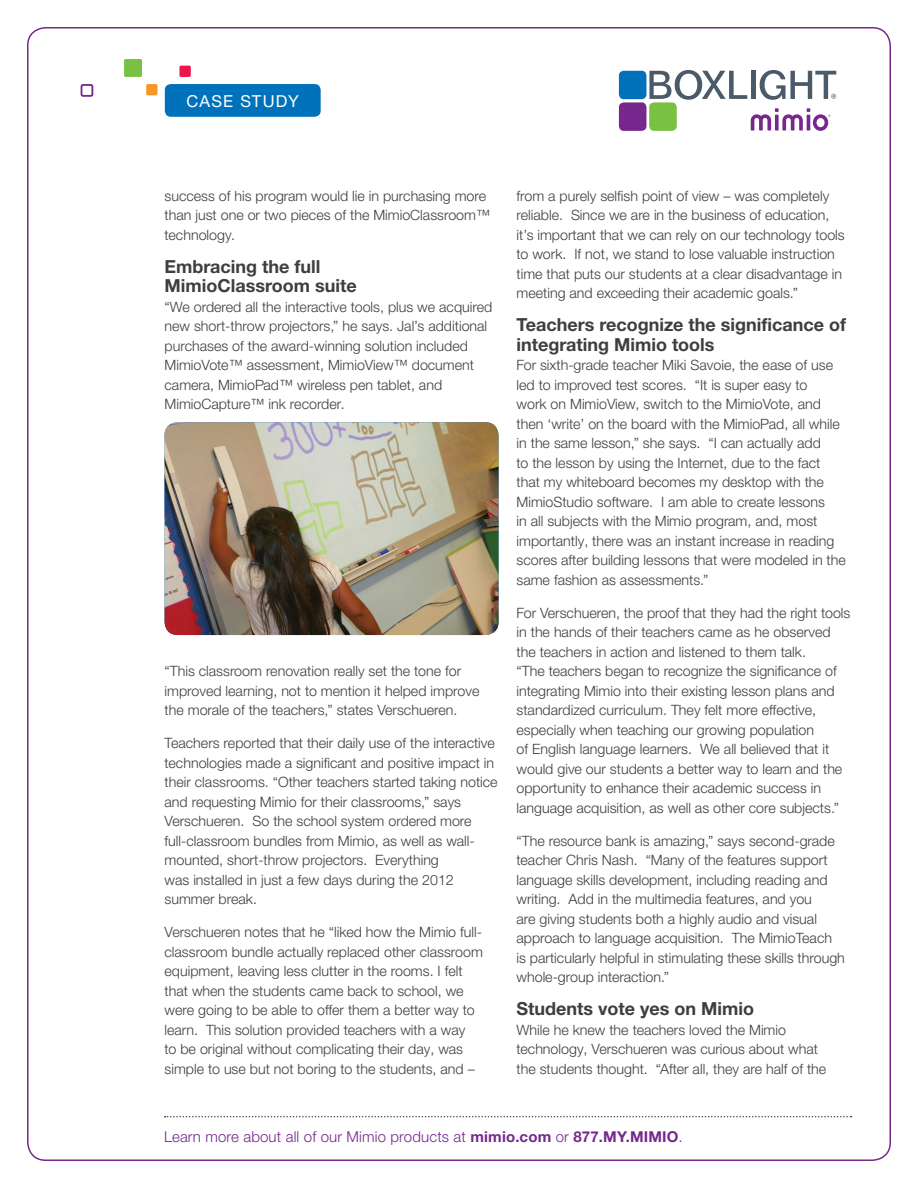
<style>
.page{position:relative;width:918px;height:1188px;background:#fff}
.page>*{position:absolute;margin:0;border:0;box-sizing:border-box;transform-origin:0 0}
.Body_Copy{font:700 18px/19.5px "Helvetica Neue LTW1 G";color:#3e3e3f}
.t1{font:16.5px "Helvetica Neue LTW1 G";letter-spacing:.075em;color:#fff}
.t2{font:300 15px "Helvetica Neue LTW1 G";letter-spacing:.01em;color:#77278d}
.Body_Copy-2{font:300 14.25px/19.5px "Helvetica Neue LTW1 G";color:#3e3e3f}
.s1{font-weight:700}
</style>
<div class="page">
<svg style="left:165px;top:1116px;width:687px;height:1px"></svg>
<svg style="left:649px;top:70px;width:98px;height:30px"></svg>
<hr style="left:751px;top:71px;width:4px;height:28px;background:#4a5a68">
<svg style="left:760px;top:70px;width:76px;height:30px"></svg>
<div style="left:619px;top:71px;width:27px;height:28px;background:#0072bc;border-radius:5px"></div>
<div style="left:619px;top:102px;width:27px;height:29px;background:#77278d;border-radius:5px"></div>
<div style="left:649px;top:102px;width:28px;height:29px;background:#79c142;border-radius:5px"></div>
<svg style="left:751px;top:108px;width:79px;height:23px"></svg>
<div style="left:124px;top:59px;width:18px;height:18px;background:#79c142;border-radius:2px"></div>
<div style="left:146px;top:84px;width:12px;height:11px;background:#f79727;border-radius:2px"></div>
<div style="left:179px;top:66px;width:12px;height:11px;background:#ed164b;border-radius:2px"></div>
<div style="left:81px;top:84px;width:12px;height:13px;border:2px solid #77278d;border-radius:2px"></div>
<div style="left:165px;top:84px;width:156px;height:33px;background:#0072bc;border-radius:6px"></div>
<img style="left:165px;top:422px;width:334px;height:213px">
<p class="t1" style="left:187px;top:91px;width:114px">CASE STUDY</p>
<p class="Body_Copy-2" style="left:165px;top:186px;width:327px">success of his program would lie in purchasing more than just one or two pieces of the MimioClassroom™ technology.</p>
<p class="Body_Copy" style="left:165px;top:257px;width:194px">Embracing the full<br>MimioClassroom suite</p>
<p class="Body_Copy-2" style="left:165px;top:297px;width:329px">“We ordered all the interactive tools, plus we acquired new short-throw projectors,” he says. Jal’s additional purchases of the award-winning solution included MimioVote™ assessment, MimioView™ document camera, MimioPad™ wireless pen tablet, and MimioCapture™ ink recorder.</p>
<p class="Body_Copy-2" style="left:165px;top:661px;width:316px">“This classroom renovation really set the tone for improved learning, not to mention it helped improve the morale of the teachers,” states Verschueren.</p>
<p class="Body_Copy-2" style="left:165px;top:733px;width:335px">Teachers reported that their daily use of the interactive technologies made a significant and positive impact in their classrooms. “Other teachers started taking notice and requesting Mimio for their classrooms,” says Verschueren. So the school system ordered more full-classroom bundles from Mimio, as well as wall&shy;mounted, short-throw projectors. Everything<br>was installed in just a few days during the 2012 summer break.</p>
<p class="Body_Copy-2" style="left:165px;top:922px;width:320px">Verschueren notes that he “liked how the Mimio full&shy;classroom bundle actually replaced other classroom equipment, leaving less clutter in the rooms. I felt that when the students came back to school, we were going to be able to offer them a better way to learn. This solution provided teachers with a way<br>to be original without complicating their day, was simple to use but not boring to the students, and –</p>
<p class="Body_Copy-2" style="left:517px;top:186px;width:330px">from a purely selfish point of view – was completely reliable. Since we are in the business of education, it’s important that we can rely on our technology tools to work. If not, we stand to lose valuable instruction time that puts our students at a clear disadvantage in meeting and exceeding their academic goals.”</p>
<p class="Body_Copy" style="left:517px;top:315px;width:331px">Teachers recognize the significance of integrating Mimio tools</p>
<p class="Body_Copy-2" style="left:517px;top:355px;width:331px">For sixth-grade teacher Miki Savoie, the ease of use led to improved test scores. “It is super easy to<br>work on MimioView, switch to the MimioVote, and then ‘write’ on the board with the MimioPad, all while in the same lesson,” she says. “I can actually add<br>to the lesson by using the Internet, due to the fact that my whiteboard becomes my desktop with the MimioStudio software. I am able to create lessons<br>in all subjects with the Mimio program, and, most importantly, there was an instant increase in reading scores after building lessons that were modeled in the same fashion as assessments.”</p>
<p class="Body_Copy-2" style="left:517px;top:603px;width:335px">For Verschueren, the proof that they had the right tools in the hands of their teachers came as he observed the teachers in action and listened to them talk.<br>“The teachers began to recognize the significance of integrating Mimio into their existing lesson plans and standardized curriculum. They felt more effective, especially when teaching our growing population<br>of English language learners. We all believed that it would give our students a better way to learn and the opportunity to enhance their academic success in language acquisition, as well as other core subjects.”</p>
<p class="Body_Copy-2" style="left:517px;top:831px;width:330px">“The resource bank is amazing,” says second-grade teacher Chris Nash. “Many of the features support language skills development, including reading and writing. Add in the multimedia features, and you<br>are giving students both a highly audio and visual approach to language acquisition. The MimioTeach is particularly helpful in stimulating these skills through whole-group interaction.”</p>
<p class="Body_Copy" style="left:517px;top:999px;width:239px">Students vote yes on Mimio</p>
<p class="Body_Copy-2" style="left:517px;top:1020px;width:311px">While he knew the teachers loved the Mimio technology, Verschueren was curious about what the students thought. “After all, they are half of the</p>
<p class="t2" style="left:164px;top:1128px;width:520px">Learn more about all of our Mimio products at <span class="s1">mimio.com</span> or <span class="s1">877.MY.MIMIO</span>.</p>
</div>
